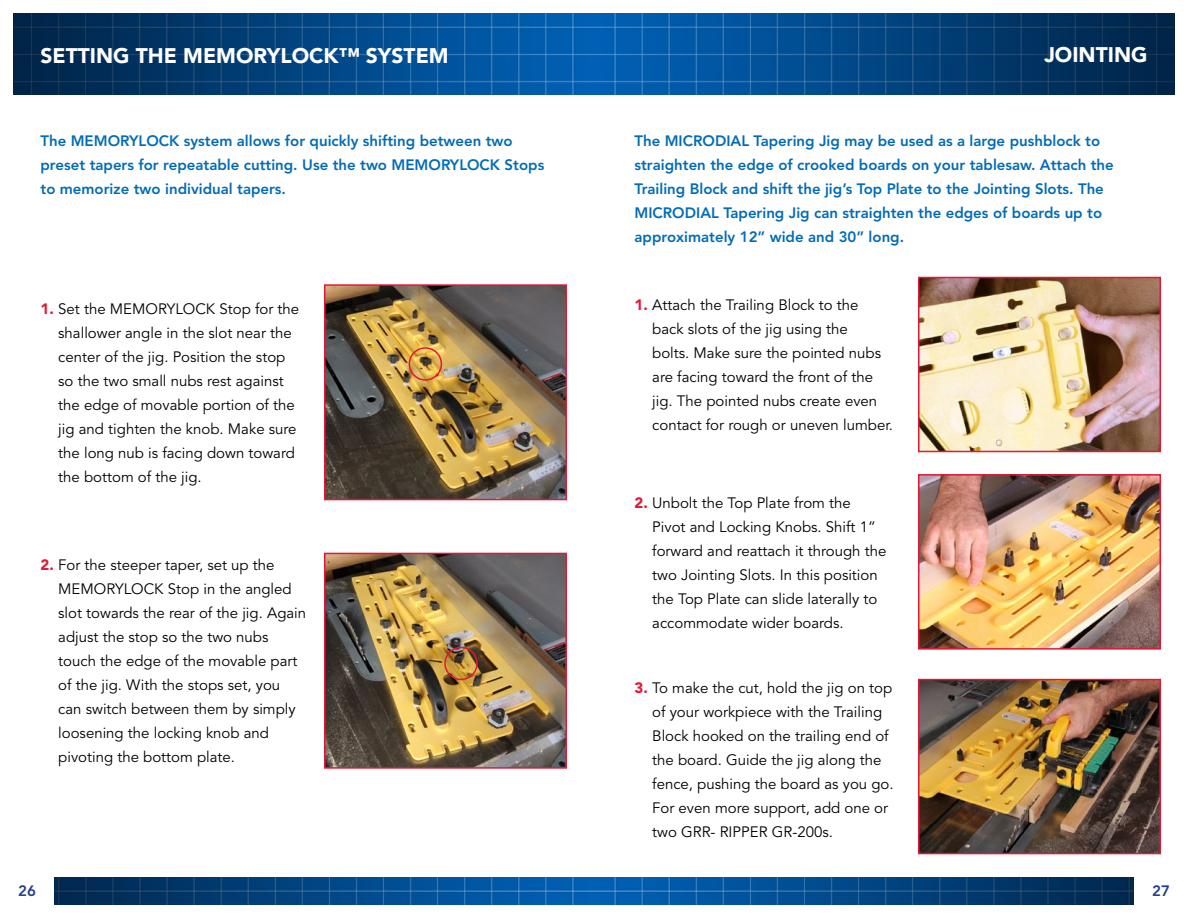
<style>
.page{position:relative;width:1188px;height:918px;background:#fff}
.page>*{position:absolute;margin:0;border:0;box-sizing:border-box;transform-origin:0 0}
.t1{font:900 21px "Avenir LT Std";color:#fff}
.t2{font:15px/24px "Avenir LT Std";color:#000}
.t3{font:800 15px/24px "Avenir LT Std";color:#036cb6}
.t4{font:800 15px "Avenir LT Std";color:#25408f}
.s1{font-weight:900;color:#e31837}
</style>
<div class="page">
<img style="left:921px;top:280px;width:237px;height:169px">
<div style="left:918px;top:277px;width:243px;height:175px;border:2px solid #e31837"></div>
<img style="left:921px;top:477px;width:237px;height:170px">
<div style="left:918px;top:474px;width:243px;height:176px;border:2px solid #e31837"></div>
<img style="left:921px;top:682px;width:237px;height:169px">
<div style="left:918px;top:679px;width:243px;height:175px;border:2px solid #e31837"></div>
<img style="left:14px;top:14px;width:1160px;height:80px">
<img style="left:327px;top:287px;width:237px;height:210px">
<div style="left:324px;top:284px;width:243px;height:216px;border:2px solid #e31837"></div>
<img style="left:327px;top:556px;width:237px;height:210px">
<div style="left:324px;top:553px;width:243px;height:216px;border:2px solid #e31837"></div>
<div style="left:409px;top:347px;width:33px;height:34px;border:2px solid #e31837;border-radius:50%"></div>
<div style="left:444px;top:647px;width:34px;height:33px;border:2px solid #e31837;border-radius:50%"></div>
<img style="left:54px;top:878px;width:1080px;height:26px">
<h1 class="t1" style="left:40px;top:43px;width:410px">SETTING THE MEMORYLOCK™ SYSTEM</h1>
<h1 class="t1" style="left:1044px;top:42px;width:105px">JOINTING</h1>
<p class="t3" style="left:40px;top:129px;width:505px">The MEMORYLOCK system allows for quickly shifting between two preset tapers for repeatable cutting. Use the two MEMORYLOCK Stops to memorize two individual tapers.</p>
<p class="t3" style="left:634px;top:129px;width:481px">The MICRODIAL Tapering Jig may be used as a large pushblock to straighten the edge of crooked boards on your tablesaw. Attach the Trailing Block and shift the jig’s Top Plate to the Jointing Slots. The MICRODIAL Tapering Jig can straighten the edges of boards up to approximately 12” wide and 30” long.</p>
<p class="t2" style="left:58px;top:297px;width:242px;text-indent:-18px"><span class="s1">1.</span> Set the MEMORYLOCK Stop for the shallower angle in the slot near the center of the jig. Position the stop so the two small nubs rest against the edge of movable portion of the jig and tighten the knob. Make sure the long nub is facing down toward the bottom of the jig.</p>
<p class="t2" style="left:652px;top:293px;width:240px;text-indent:-18px"><span class="s1">1.</span> Attach the Trailing Block to the back slots of the jig using the<br>bolts. Make sure the pointed nubs are facing toward the front of the jig. The pointed nubs create even contact for rough or uneven lumber.</p>
<p class="t2" style="left:58px;top:554px;width:249px;text-indent:-18px"><span class="s1">2.</span> For the steeper taper, set up the<br>MEMORYLOCK Stop in the angled slot towards the rear of the jig. Again adjust the stop so the two nubs touch the edge of the movable part of the jig. With the stops set, you can switch between them by simply loosening the locking knob and pivoting the bottom plate.</p>
<p class="t2" style="left:652px;top:491px;width:236px;text-indent:-18px"><span class="s1">2.</span> Unbolt the Top Plate from the Pivot and Locking Knobs. Shift 1” forward and reattach it through the two Jointing Slots. In this position the Top Plate can slide laterally to accommodate wider boards.</p>
<p class="t2" style="left:652px;top:676px;width:242px;text-indent:-18px"><span class="s1">3.</span> To make the cut, hold the jig on top of your workpiece with the Trailing<br>Block hooked on the trailing end of the board. Guide the jig along the fence, pushing the board as you go.<br>For even more support, add one or two GRR- RIPPER GR-200s.</p>
<p class="t4" style="left:18px;top:882px;width:19px">26</p>
<p class="t4" style="left:1152px;top:882px;width:19px">27</p>
</div>
